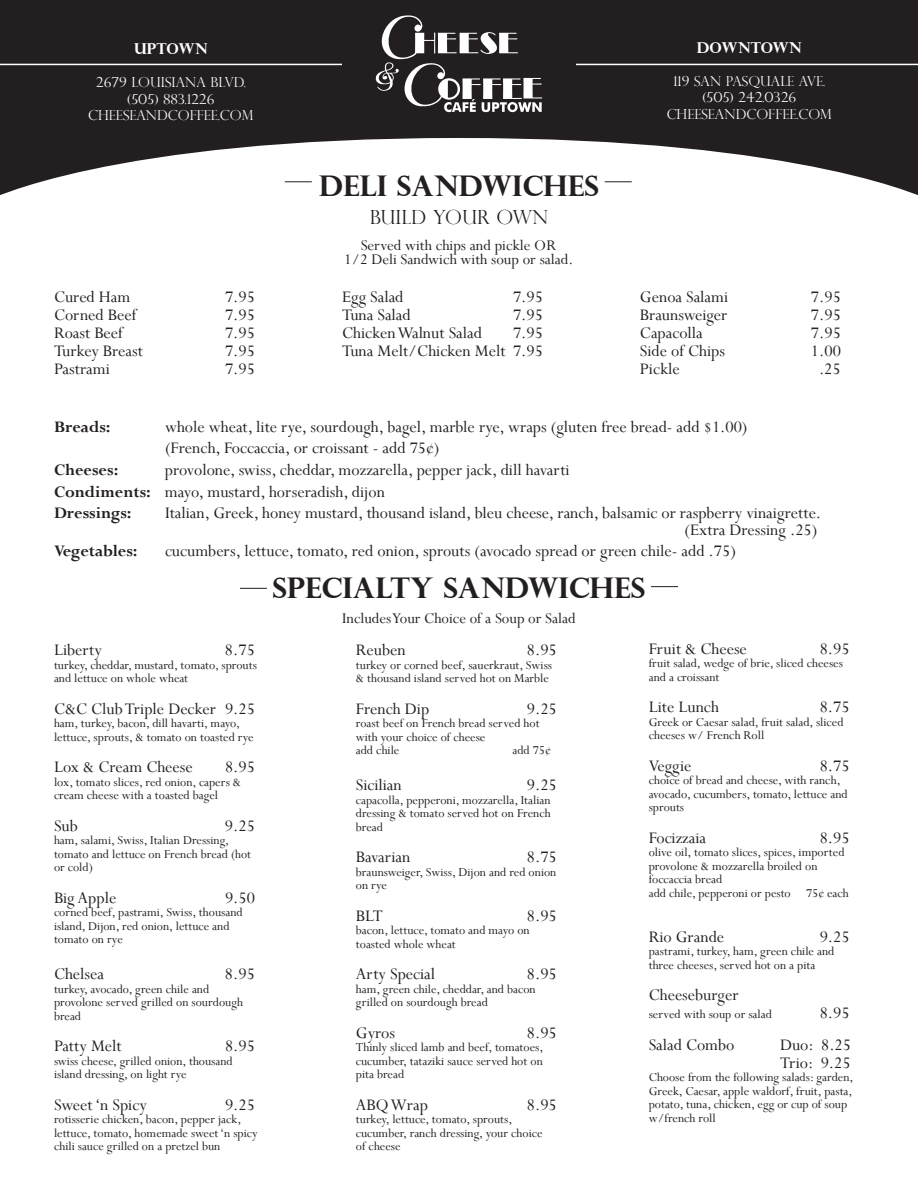
<style>
.page{position:relative;width:918px;height:1188px;background:#fff}
.page>*{position:absolute;margin:0;border:0;box-sizing:border-box;transform-origin:0 0}
.t1{font:700 28.5px "Perpetua Titling";color:#231f20}
.t2{font:300 19.5px "Perpetua Titling";color:#231f20}
.t3{font:18px "Perpetua";color:#231f20}
.t4{font:700 18px "Perpetua";color:#231f20}
.t5{font:16.5px "Perpetua";color:#231f20}
.t6{font:700 15px "Perpetua Titling";color:#fff}
.t7{font:300 13.8px/16.5px "Perpetua Titling";color:#fff;text-align:center}
.t8{font:13.5px/13.5px "Perpetua";color:#231f20}
.s1{font-weight:700}
</style>
<div class="page">
<svg style="left:0;top:0;width:918px;height:195px;fill:#231f20"></svg>
<hr style="left:0;top:64px;width:342px;height:1px;background:#fff">
<hr style="left:576px;top:64px;width:342px;height:1px;background:#fff">
<svg style="left:375px;top:15px;width:167px;height:97px"></svg>
<svg style="left:240px;top:588px;width:27px;height:1px"></svg>
<svg style="left:651px;top:586px;width:27px;height:1px"></svg>
<svg style="left:285px;top:181px;width:27px;height:1px"></svg>
<svg style="left:605px;top:181px;width:27px;height:1px"></svg>
<p class="t6" style="left:134px;top:39px;width:75px">UPTOWN</p>
<p class="t7" style="left:96px;top:74px;width:151px">2679 LOUISIANA BLVD. (505) 883.1226</p>
<p class="t7" style="left:88px;top:107px;width:167px">CHEESEANDCOFFEE.COM</p>
<p class="t3" style="left:54px;top:286px;width:78px">Cured Ham</p>
<p class="t3" style="left:225px;top:286px;width:31px">7.95</p>
<p class="t3" style="left:54px;top:304px;width:84px">Corned Beef</p>
<p class="t3" style="left:225px;top:304px;width:31px">7.95</p>
<p class="t3" style="left:54px;top:322px;width:70px">Roast Beef</p>
<p class="t3" style="left:225px;top:322px;width:31px">7.95</p>
<p class="t3" style="left:54px;top:340px;width:90px">Turkey Breast</p>
<p class="t3" style="left:225px;top:340px;width:31px">7.95</p>
<p class="t3" style="left:54px;top:358px;width:57px">Pastrami</p>
<p class="t3" style="left:225px;top:358px;width:31px">7.95</p>
<p class="t1" style="left:319px;top:168px;width:281px">DELI SANDWICHES</p>
<p class="t2" style="left:370px;top:206px;width:180px">BUILD YOUR OWN</p>
<p class="t5" style="left:361px;top:235px;width:197px">Served with chips and pickle OR</p>
<p class="t5" style="left:344px;top:248px;width:230px">1/2 Deli Sandwich with soup or salad.</p>
<p class="t3" style="left:342px;top:286px;width:63px">Egg Salad</p>
<p class="t3" style="left:513px;top:286px;width:31px">7.95</p>
<p class="t3" style="left:342px;top:304px;width:70px">Tuna Salad</p>
<p class="t3" style="left:513px;top:304px;width:31px">7.95</p>
<p class="t3" style="left:342px;top:322px;width:141px">Chicken Walnut Salad</p>
<p class="t3" style="left:513px;top:322px;width:31px">7.95</p>
<p class="t3" style="left:342px;top:340px;width:202px">Tuna Melt/Chicken Melt 7.95</p>
<p class="t6" style="left:697px;top:38px;width:106px">DOWNTOWN</p>
<p class="t7" style="left:667px;top:72px;width:167px">119 SAN PASQUALE AVE. (505) 242.0326<br>CHEESEANDCOFFEE.COM</p>
<p class="t3" style="left:640px;top:286px;width:90px">Genoa Salami</p>
<p class="t3" style="left:811px;top:286px;width:31px">7.95</p>
<p class="t3" style="left:640px;top:304px;width:89px">Braunsweiger</p>
<p class="t3" style="left:811px;top:304px;width:31px">7.95</p>
<p class="t3" style="left:640px;top:322px;width:64px">Capacolla</p>
<p class="t3" style="left:811px;top:322px;width:31px">7.95</p>
<p class="t3" style="left:640px;top:340px;width:87px">Side of Chips</p>
<p class="t3" style="left:811px;top:340px;width:31px">1.00</p>
<p class="t3" style="left:640px;top:358px;width:41px">Pickle</p>
<p class="t3" style="left:819px;top:358px;width:23px">.25</p>
<p class="t4" style="left:54px;top:415px;width:58px">Breads:</p>
<p class="t3" style="left:165px;top:415px;width:584px">whole wheat, lite rye, sourdough, bagel, marble rye, wraps (gluten free bread- add $1.00)</p>
<p class="t3" style="left:165px;top:437px;width:276px">(French, Foccaccia, or croissant - add 75¢)</p>
<p class="t4" style="left:54px;top:459px;width:66px">Cheeses:</p>
<p class="t3" style="left:165px;top:459px;width:406px">provolone, swiss, cheddar, mozzarella, pepper jack, dill havarti</p>
<p class="t3" style="left:54px;top:480px;width:332px"><span class="s1">Condiments:</span> mayo, mustard, horseradish, dijon</p>
<p class="t4" style="left:54px;top:502px;width:79px">Dressings:</p>
<p class="t3" style="left:165px;top:502px;width:657px">Italian, Greek, honey mustard, thousand island, bleu cheese, ranch, balsamic or raspberry vinaigrette.</p>
<p class="t3" style="left:684px;top:518px;width:135px">(Extra Dressing .25)</p>
<p class="t4" style="left:54px;top:540px;width:85px">Vegetables:</p>
<p class="t3" style="left:165px;top:540px;width:573px">cucumbers, lettuce, tomato, red onion, sprouts (avocado spread or green chile- add .75)</p>
<p class="t1" style="left:273px;top:570px;width:374px">SPECIALTY SANDWICHES</p>
<p class="t3" style="left:54px;top:639px;width:50px">Liberty</p>
<p class="t3" style="left:225px;top:639px;width:31px">8.75</p>
<p class="t8" style="left:54px;top:658px;width:205px">turkey, cheddar, mustard, tomato, sprouts and lettuce on whole wheat</p>
<p class="t3" style="left:54px;top:697px;width:202px">C&amp;C Club Triple Decker 9.25</p>
<p class="t8" style="left:54px;top:716px;width:201px">ham, turkey, bacon, dill havarti, mayo, lettuce, sprouts, &amp; tomato on toasted rye</p>
<p class="t3" style="left:54px;top:756px;width:140px">Lox &amp; Cream Cheese</p>
<p class="t3" style="left:225px;top:756px;width:31px">8.95</p>
<p class="t8" style="left:54px;top:775px;width:189px">lox, tomato slices, red onion, capers &amp;</p>
<p class="t8" style="left:54px;top:788px;width:166px">cream cheese with a toasted bagel</p>
<p class="t3" style="left:54px;top:814px;width:25px">Sub</p>
<p class="t3" style="left:225px;top:814px;width:31px">9.25</p>
<p class="t8" style="left:54px;top:833px;width:199px">ham, salami, Swiss, Italian Dressing, tomato and lettuce on French bread (hot or cold)</p>
<p class="t3" style="left:54px;top:886px;width:64px">Big Apple</p>
<p class="t3" style="left:225px;top:886px;width:31px">9.50</p>
<p class="t8" style="left:54px;top:905px;width:190px">corned beef, pastrami, Swiss, thousand island, Dijon, red onion, lettuce and tomato on rye</p>
<p class="t3" style="left:54px;top:963px;width:52px">Chelsea</p>
<p class="t3" style="left:225px;top:963px;width:31px">8.95</p>
<p class="t8" style="left:54px;top:982px;width:190px">turkey, avocado, green chile and provolone served grilled on sourdough bread</p>
<p class="t3" style="left:54px;top:1035px;width:69px">Patty Melt</p>
<p class="t3" style="left:225px;top:1035px;width:31px">8.95</p>
<p class="t8" style="left:54px;top:1054px;width:180px">swiss cheese, grilled onion, thousand island dressing, on light rye</p>
<p class="t3" style="left:54px;top:1093px;width:95px">Sweet ‘n Spicy</p>
<p class="t3" style="left:225px;top:1093px;width:31px">9.25</p>
<p class="t8" style="left:54px;top:1112px;width:205px">rotisserie chicken, bacon, pepper jack, lettuce, tomato, homemade sweet ‘n spicy chili sauce grilled on a pretzel bun</p>
<p class="t5" style="left:342px;top:608px;width:235px">Includes Your Choice of a Soup or Salad</p>
<p class="t3" style="left:356px;top:639px;width:51px">Reuben</p>
<p class="t3" style="left:527px;top:639px;width:31px">8.95</p>
<p class="t8" style="left:356px;top:658px;width:198px">turkey or corned beef, sauerkraut, Swiss &amp; thousand island served hot on Marble</p>
<p class="t3" style="left:356px;top:697px;width:75px">French Dip</p>
<p class="t3" style="left:527px;top:697px;width:31px">9.25</p>
<p class="t8" style="left:356px;top:716px;width:185px">roast beef on French bread served hot with your choice of cheese</p>
<p class="t8" style="left:356px;top:743px;width:45px">add chile</p>
<p class="t8" style="left:512px;top:743px;width:40px">add 75¢</p>
<p class="t3" style="left:356px;top:774px;width:47px">Sicilian</p>
<p class="t3" style="left:527px;top:774px;width:31px">9.25</p>
<p class="t8" style="left:356px;top:793px;width:196px;text-align:justify">capacolla, pepperoni, mozzarella, Italian dressing &amp; tomato served hot on French bread</p>
<p class="t3" style="left:356px;top:846px;width:56px">Bavarian</p>
<p class="t3" style="left:527px;top:846px;width:31px">8.75</p>
<p class="t8" style="left:356px;top:865px;width:202px">braunsweiger, Swiss, Dijon and red onion on rye</p>
<p class="t3" style="left:356px;top:904px;width:29px">BLT</p>
<p class="t3" style="left:527px;top:904px;width:31px">8.95</p>
<p class="t8" style="left:356px;top:923px;width:175px">bacon, lettuce, tomato and mayo on toasted whole wheat</p>
<p class="t3" style="left:356px;top:963px;width:81px">Arty Special</p>
<p class="t3" style="left:527px;top:963px;width:31px">8.95</p>
<p class="t8" style="left:356px;top:982px;width:181px">ham, green chile, cheddar, and bacon grilled on sourdough bread</p>
<p class="t3" style="left:356px;top:1021px;width:41px">Gyros</p>
<p class="t3" style="left:527px;top:1021px;width:31px">8.95</p>
<p class="t8" style="left:356px;top:1040px;width:189px;text-align:justify">Thinly sliced lamb and beef, tomatoes, cucumber, tataziki sauce served hot on pita bread</p>
<p class="t3" style="left:356px;top:1093px;width:74px">ABQ Wrap</p>
<p class="t3" style="left:527px;top:1093px;width:31px">8.95</p>
<p class="t8" style="left:356px;top:1112px;width:188px">turkey, lettuce, tomato, sprouts, cucumber, ranch dressing, your choice</p>
<p class="t8" style="left:356px;top:1139px;width:46px">of cheese</p>
<p class="t3" style="left:649px;top:637px;width:100px">Fruit &amp; Cheese</p>
<p class="t3" style="left:820px;top:637px;width:31px">8.95</p>
<p class="t8" style="left:649px;top:656px;width:196px">fruit salad, wedge of brie, sliced cheeses and a croissant</p>
<p class="t3" style="left:649px;top:696px;width:72px">Lite Lunch</p>
<p class="t3" style="left:820px;top:696px;width:31px">8.75</p>
<p class="t8" style="left:649px;top:715px;width:196px">Greek or Caesar salad, fruit salad, sliced cheeses w/ French Roll</p>
<p class="t3" style="left:649px;top:754px;width:44px">Veggie</p>
<p class="t3" style="left:820px;top:754px;width:31px">8.75</p>
<p class="t8" style="left:649px;top:773px;width:201px">choice of bread and cheese, with ranch, avocado, cucumbers, tomato, lettuce and</p>
<p class="t8" style="left:649px;top:800px;width:37px">sprouts</p>
<p class="t3" style="left:649px;top:826px;width:59px">Focizzaia</p>
<p class="t3" style="left:820px;top:826px;width:31px">8.95</p>
<p class="t8" style="left:649px;top:845px;width:197px">olive oil, tomato slices, spices, imported provolone &amp; mozzarella broiled on foccaccia bread</p>
<p class="t8" style="left:649px;top:886px;width:202px">add chile, pepperoni or pesto 75¢ each</p>
<p class="t3" style="left:649px;top:925px;width:77px">Rio Grande</p>
<p class="t3" style="left:820px;top:925px;width:31px">9.25</p>
<p class="t8" style="left:649px;top:944px;width:187px">pastrami, turkey, ham, green chile and three cheeses, served hot on a pita</p>
<p class="t3" style="left:649px;top:984px;width:91px">Cheeseburger</p>
<p class="t8" style="left:649px;top:1007px;width:125px">served with soup or salad</p>
<p class="t3" style="left:820px;top:1002px;width:31px">8.95</p>
<p class="t3" style="left:649px;top:1033px;width:87px">Salad Combo</p>
<p class="t3" style="left:780px;top:1033px;width:73px">Duo: 8.25</p>
<p class="t3" style="left:780px;top:1051px;width:72px">Trio: 9.25</p>
<p class="t8" style="left:649px;top:1070px;width:206px">Choose from the following salads: garden, Greek, Caesar, apple waldorf, fruit, pasta, potato, tuna, chicken, egg or cup of soup w/french roll</p>
</div>
